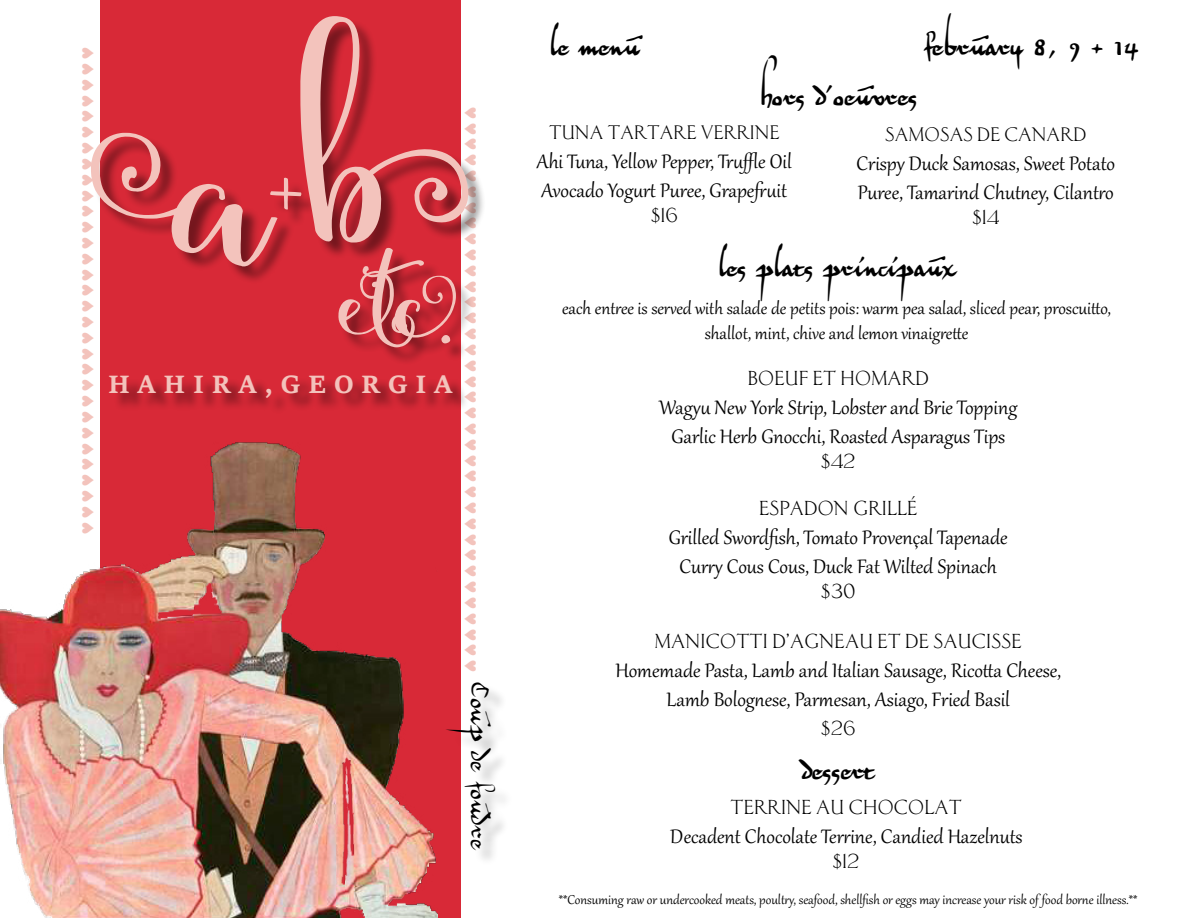
<style>
.page{position:relative;width:1188px;height:918px;background:#fff}
.page>*{position:absolute;margin:0;border:0;box-sizing:border-box;transform-origin:0 0}
.t1{font:252px "lettres douces Right";color:#f3c3bc}
.t2{font:27px "Herman Decanus AH";color:#000}
.t3{font:700 27px "Sitka Text";color:#f3c3bc}
.t4{font:27px "Herman Decanus Light AH";color:#000}
.t5{font:24px/28.8px "Gabriola";color:#000;text-align:center}
.t6{font:21px/25.2px "Gabriola";color:#000;text-align:center}
.t7{font:21px "AT Classic Roman";letter-spacing:.015em;color:#000}
.t8{font:21px "Symbol";color:#f3c3bc}
.t9{font:20.25px "AT Classic Roman";letter-spacing:.015em;color:#000}
.t10{font:15.75px "Gabriola";color:#000}
</style>
<div class="page">
<div style="left:100px;top:1px;width:361px;height:917px;background:#d82937"></div>
<img style="left:0;top:442px;width:437px;height:476px">
<div style="left:388px;top:389px;width:63px;height:140px;background:#d82937"></div>
<div style="left:94px;top:18px;width:393px;height:266px;background:#000;opacity:.46"></div>
<div style="left:341px;top:251px;width:133px;height:115px;background:#000;opacity:.46"></div>
<div style="left:113px;top:377px;width:357px;height:38px;background:#000;opacity:.46"></div>
<div style="left:451px;top:685px;width:63px;height:183px;background:#000;opacity:.3"></div>
<h1 class="t1" style="left:173px;top:178px;width:280px"><sup>a</sup>+<sup>b</sup>etc.</h1>
<p class="t3" style="left:108px;top:363px;width:346px">H A H I R A , G E O R G I A</p>
<p class="t8" style="left:72px;top:536px;width:492px;rotate:-90deg">♥♥♥♥♥♥♥♥♥♥♥♥♥♥♥♥♥♥♥♥♥♥♥♥♥♥♥♥♥♥♥</p>
<p class="t8" style="left:486px;top:105px;width:571px;rotate:90deg">♥♥♥♥♥♥♥♥♥♥♥♥♥♥♥♥♥♥♥♥♥♥♥♥♥♥♥♥♥♥♥♥♥♥♥♥</p>
<p class="t4" style="left:496px;top:682px;width:170px;rotate:90deg">Coup de foudre</p>
<p class="t2" style="left:550px;top:30px;width:91px">le menu</p>
<p class="t2" style="left:925px;top:30px;width:215px">february 8, 9 + 14</p>
<p class="t2" style="left:761px;top:80px;width:158px">hors d’oeuvres</p>
<p class="t9" style="left:549px;top:121px;width:232px">TUNA TARTARE VERRINE</p>
<p class="t5" style="left:537px;top:145px;width:257px;text-align:left">Ahi Tuna, Yellow Pepper, Truffle Oil<br>Avocado Yogurt Puree, Grapefruit</p>
<p class="t7" style="left:651px;top:203px;width:29px">$16</p>
<p class="t9" style="left:885px;top:123px;width:202px">SAMOSAS DE CANARD</p>
<p class="t5" style="left:857px;top:147px;width:260px;text-align:left">Crispy Duck Samosas, Sweet Potato<br>Puree, Tamarind Chutney, Cilantro</p>
<p class="t7" style="left:972px;top:205px;width:29px">$14</p>
<p class="t2" style="left:719px;top:250px;width:239px">les plats principaux</p>
<p class="t6" style="left:562px;top:294px;width:550px">each entree is served with salade de petits pois: warm pea salad, sliced pear, proscuitto, shallot, mint, chive and lemon vinaigrette</p>
<p class="t7" style="left:748px;top:366px;width:182px">BOEUF ET HOMARD</p>
<p class="t5" style="left:659px;top:391px;width:360px">Wagyu New York Strip, Lobster and Brie Topping<br>Garlic Herb Gnocchi, Roasted Asparagus Tips</p>
<p class="t7" style="left:821px;top:449px;width:36px">$42</p>
<p class="t7" style="left:759px;top:496px;width:160px">ESPADON GRILLÉ</p>
<p class="t5" style="left:669px;top:521px;width:340px">Grilled Swordfish, Tomato Provençal Tapenade<br>Curry Cous Cous, Duck Fat Wilted Spinach</p>
<p class="t7" style="left:821px;top:579px;width:36px">$30</p>
<p class="t7" style="left:655px;top:630px;width:368px">MANICOTTI D’AGNEAU ET DE SAUCISSE</p>
<p class="t5" style="left:616px;top:654px;width:447px">Homemade Pasta, Lamb and Italian Sausage, Ricotta Cheese,<br>Lamb Bolognese, Parmesan, Asiago, Fried Basil</p>
<p class="t7" style="left:821px;top:716px;width:36px">$26</p>
<p class="t2" style="left:802px;top:754px;width:74px">dessert</p>
<p class="t7" style="left:731px;top:795px;width:233px">TERRINE AU CHOCOLAT</p>
<p class="t5" style="left:670px;top:820px;width:354px">Decadent Chocolate Terrine, Candied Hazelnuts</p>
<p class="t7" style="left:833px;top:849px;width:29px">$12</p>
<p class="t10" style="left:559px;top:889px;width:580px">**Consuming raw or undercooked meats, poultry, seafood, shellfish or eggs may increase your risk of food borne illness.**</p>
</div>
